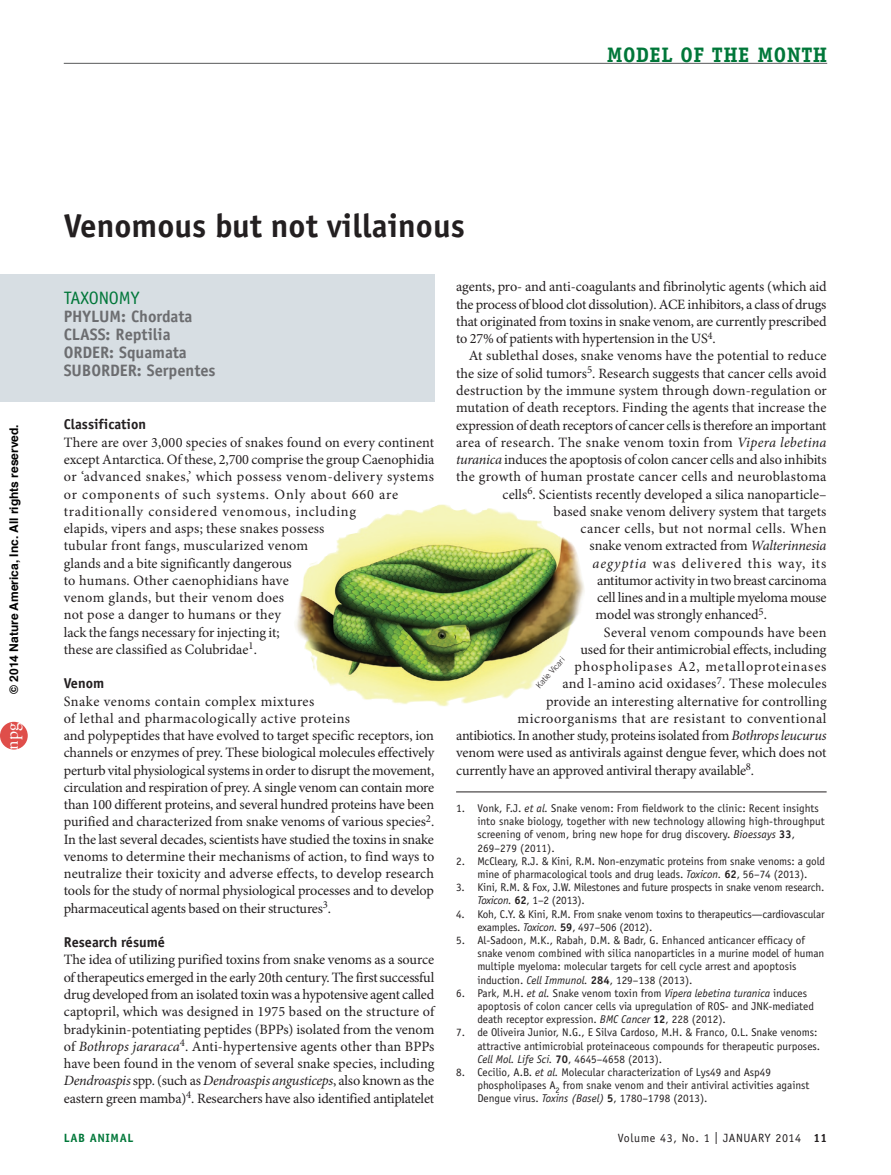
<style>
.page{position:relative;width:891px;height:1175px;background:#fff}
.page>*{position:absolute;margin:0;border:0;box-sizing:border-box;transform-origin:0 0}
.t1{font:700 33px "Officina Sans Std";color:#231f20}
.t2{font:700 21px "Officina Serif Std";letter-spacing:.025em;color:#007739}
.t3{font:18px "Officina Sans Std";color:#007739}
.t4{font:18px "Adobe Garamond Pro";color:#fff}
.t5{font:700 16.5px/18px "Officina Sans Std";letter-spacing:-.005em;color:#6c6d70}
.t6{font:14.25px/17.2px "Minion Pro";color:#231f20;text-align:justify}
.t7{font:14.25px "Minion Pro";letter-spacing:-.02em;color:#231f20}
.t8{font:14.25px "Minion Pro";letter-spacing:.02em;color:#231f20}
.t9{font:14.25px "Minion Pro";letter-spacing:-.025em;color:#231f20}
.t10{font:14.25px "Minion Pro";letter-spacing:.035em;color:#231f20}
.t11{font:14.25px "Minion Pro";letter-spacing:.055em;color:#231f20}
.t12{font:14.25px "Minion Pro";letter-spacing:.03em;color:#231f20}
.t13{font:700 14.25px "Officina Sans Std";color:#231f20}
.t14{font:14.25px "Minion Pro";letter-spacing:.065em;color:#231f20}
.t15{font:700 12px "Helvetica";color:#000}
.t16{font:12px "Officina Sans Std";letter-spacing:.05em;color:#231f20}
.t17{font:700 12px "Officina Sans Std";letter-spacing:.05em;color:#007739}
.t18{font:11.25px/13.2px "Officina Sans Std";color:#231f20}
.t19{font:300 8.25px "Trade Gothic LT Std";color:#231f20}
.s1{font-family:"Arial"}
.s2{font-style:italic}
.s3{font-weight:700}
.s4{font-family:"Officina Serif Std";font-weight:700}
</style>
<div class="page">
<div style="left:0;top:274px;width:435px;height:128px;background:#d7dee3"></div>
<hr style="left:456px;top:791px;width:371px;height:1px;background:#231f20">
<img style="left:295px;top:504px;width:290px;height:202px">
<hr style="left:64px;top:63px;width:763px;height:1px;background:#57585a">
<div style="left:0;top:722px;width:28px;height:27px;background:#df4e4a;border-radius:50%"></div>
<h2 class="t2" style="left:607px;top:41px;width:222px">MODEL OF THE MONTH</h2>
<p class="t15" style="left:4px;top:693px;width:271px;rotate:-90deg">© 201<span class="s1">4</span> Nature America, Inc. All rights reserved.</p>
<p class="t4" style="left:1px;top:749px;width:28px;rotate:-90deg">npg</p>
<h1 class="t1" style="left:64px;top:205px;width:403px">Venomous but not villainous</h1>
<p class="t3" style="left:64px;top:287px;width:77px">Taxonomy</p>
<p class="t5" style="left:64px;top:307px;width:153px">PHYLUM: Chordata<br>Class: Reptilia<br>Order: Squamata<br>SUBORDER: Serpentes</p>
<p class="t13" style="left:64px;top:416px;width:84px">Classification</p>
<p class="t6" style="left:64px;top:434px;width:372px;text-align:left">There are over 3,000 species of snakes found on every continent except Antarctica. Of these, 2,700 comprise the group Caenophidia or ‘advanced snakes,’ which possess venom-delivery systems or components of such systems. Only about 660 are traditionally considered venomous, including<br>elapids, vipers and asps; these snakes possess<br>tubular front fangs, muscularized venom<br>glands and a bite significantly dangerous<br>to humans. Other caenophidians have<br>venom glands, but their venom does<br>not pose a danger to humans or they<br>lack the fangs necessary for injecting it;<br>these are classified as Colubridae<sup>1</sup>.</p>
<p class="t13" style="left:64px;top:674px;width:42px">Venom</p>
<p class="t6" style="left:64px;top:693px;width:372px;text-align:left">Snake venoms contain complex mixtures<br>of lethal and pharmacologically active proteins<br>and polypeptides that have evolved to target specific receptors, ion channels or enzymes of prey. These biological molecules effectively perturb vital physiological systems in order to disrupt the movement, circulation and respiration of prey. A single venom can contain more than 100 different proteins, and several hundred proteins have been purified and characterized from snake venoms of various species<sup>2</sup>.<br>In the last several decades, scientists have studied the toxins in snake venoms to determine their mechanisms of action, to find ways to neutralize their toxicity and adverse effects, to develop research tools for the study of normal physiological processes and to develop pharmaceutical agents based on their structures<sup>3</sup>.</p>
<p class="t13" style="left:64px;top:933px;width:103px">Research résumé</p>
<p class="t6" style="left:64px;top:951px;width:372px">The idea of utilizing purified toxins from snake venoms as a source of therapeutics emerged in the early 20th century. The first successful drug developed from an isolated toxin was a hypotensive agent called captopril, which was designed in 1975 based on the structure of bradykinin-potentiating peptides (BPPs) isolated from the venom of <span class="s2">Bothrops jararaca</span><sup>4</sup>. Anti-hypertensive agents other than BPPs have been found in the venom of several snake species, including <span class="s2">Dendroaspis</span> spp. (such as <span class="s2">Dendroaspis angusticeps</span>, also known as the eastern green mamba)<sup>4</sup>. Researchers have also identified antiplatelet</p>
<p class="t6" style="left:456px;top:279px;width:372px">agents, pro- and anti-coagulants and fibrinolytic agents (which aid the process of blood clot dissolution). ACE inhibitors, a class of drugs that originated from toxins in snake venom, are currently prescribed to 27% of patients with hypertension in the US<sup>4</sup>.</p>
<p class="t6" style="left:469px;top:348px;width:359px">At sublethal doses, snake venoms have the potential to reduce</p>
<p class="t6" style="left:456px;top:365px;width:372px">the size of solid tumors<sup>5</sup>. Research suggests that cancer cells avoid</p>
<p class="t6" style="left:456px;top:382px;width:372px">destruction by the immune system through down-regulation or</p>
<p class="t6" style="left:456px;top:399px;width:372px">mutation of death receptors. Finding the agents that increase the</p>
<p class="t7" style="left:456px;top:416px;width:372px">expression of death receptors of cancer cells is therefore an important</p>
<p class="t8" style="left:456px;top:434px;width:372px">area of research. The snake venom toxin from <span class="s2">Vipera lebetina</span></p>
<p class="t6" style="left:456px;top:451px;width:372px"><span class="s2">turanica</span> induces the apoptosis of colon cancer cells and also inhibits</p>
<p class="t8" style="left:456px;top:468px;width:372px">the growth of human prostate cancer cells and neuroblastoma</p>
<p class="t6" style="left:503px;top:486px;width:326px">cells<sup>6</sup>. Scientists recently developed a silica nanoparticle–</p>
<p class="t6" style="left:554px;top:503px;width:274px">based snake venom delivery system that targets</p>
<p class="t12" style="left:581px;top:520px;width:247px">cancer cells, but not normal cells. When</p>
<p class="t6" style="left:590px;top:537px;width:238px">snake venom extracted from <span class="s2">Walterinnesia</span></p>
<p class="t14" style="left:593px;top:554px;width:235px"><span class="s2">aegyptia</span> was delivered this way, its</p>
<p class="t7" style="left:597px;top:572px;width:231px">antitumor activity in two breast carcinoma</p>
<p class="t9" style="left:597px;top:589px;width:231px">cell lines and in a multiple myeloma mouse</p>
<p class="t6" style="left:596px;top:607px;width:173px">model was strongly enhanced<sup>5</sup>.</p>
<p class="t6" style="left:604px;top:624px;width:224px">Several venom compounds have been</p>
<p class="t6" style="left:581px;top:641px;width:247px">used for their antimicrobial effects, including</p>
<p class="t11" style="left:575px;top:658px;width:253px">phospholipases A2, metalloproteinases</p>
<p class="t6" style="left:563px;top:675px;width:266px">and l-amino acid oxidases<sup>7</sup>. These molecules</p>
<p class="t6" style="left:546px;top:693px;width:282px">provide an interesting alternative for controlling</p>
<p class="t10" style="left:518px;top:710px;width:310px">microorganisms that are resistant to conventional</p>
<p class="t9" style="left:456px;top:727px;width:372px">antibiotics. In another study, proteins isolated from <span class="s2">Bothrops leucurus</span></p>
<p class="t6" style="left:456px;top:744px;width:372px">venom were used as antivirals against dengue fever, which does not</p>
<p class="t7" style="left:456px;top:761px;width:300px">currently have an approved antiviral therapy available<sup>8</sup>.</p>
<p class="t18" style="left:477px;top:801px;width:349px;text-indent:-21px">1. Vonk, F.J. <span class="s2">et al.</span> Snake venom: From fieldwork to the clinic: Recent insights into snake biology, together with new technology allowing high-throughput screening of venom, bring new hope for drug discovery. <span class="s2">Bioessays</span> <span class="s3">33</span>, 269–279 (2011).</p>
<p class="t18" style="left:456px;top:854px;width:371px;text-align:center">2. McCleary, R.J. &amp; Kini, R.M. Non-enzymatic proteins from snake venoms: a gold mine of pharmacological tools and drug leads. <span class="s2">Toxicon.</span> <span class="s3">62</span>, 56–74 (2013).</p>
<p class="t18" style="left:477px;top:880px;width:349px;text-indent:-21px">3. Kini, R.M. &amp; Fox, J.W. Milestones and future prospects in snake venom research.<br><span class="s2">Toxicon.</span> <span class="s3">62</span>, 1–2 (2013).</p>
<p class="t18" style="left:477px;top:907px;width:349px;text-indent:-21px">4. Koh, C.Y. &amp; Kini, R.M. From snake venom toxins to therapeutics—cardiovascular examples. <span class="s2">Toxicon.</span> <span class="s3">59</span>, 497–506 (2012).</p>
<p class="t18" style="left:477px;top:933px;width:349px;text-indent:-21px">5. Al-Sadoon, M.K., Rabah, D.M. &amp; Badr, G. Enhanced anticancer efficacy of snake venom combined with silica nanoparticles in a murine model of human multiple myeloma: molecular targets for cell cycle arrest and apoptosis induction. <span class="s2">Cell Immunol.</span> <span class="s3">284</span>, 129–138 (2013).</p>
<p class="t18" style="left:477px;top:986px;width:338px;text-indent:-21px">6. Park, M.H. <span class="s2">et al.</span> Snake venom toxin from <span class="s2">Vipera lebetina turanica</span> induces apoptosis of colon cancer cells via upregulation of ROS- and JN K-mediated death receptor expression. <span class="s2">BMC Cancer</span> <span class="s3">12</span>, 228 (2012).</p>
<p class="t18" style="left:477px;top:1026px;width:344px;text-indent:-21px">7. de Oliveira Junior, N .G., E Silva Cardoso, M.H. &amp; Franco, O.L. Snake venoms: attractive antimicrobial proteinaceous compounds for therapeutic purposes.<br><span class="s2">Cell Mol. Life Sci.</span> <span class="s3">70</span>, 4645–4658 (2013).</p>
<p class="t18" style="left:477px;top:1065px;width:334px;text-indent:-21px">8. Cecilio, A.B. <span class="s2">et al.</span> Molecular characterization of Lys49 and Asp49 phospholipases A<sub>2</sub> from snake venom and their antiviral activities against<br>Dengue virus. <span class="s2">Toxins (Basel)</span> <span class="s3">5</span>, 1780–1798 (2013).</p>
<p class="t19" style="left:534px;top:684px;width:40px;rotate:-49deg">Katie Vicari</p>
<p class="t17" style="left:64px;top:1130px;width:71px">LAB ANIMAL</p>
<p class="t16" style="left:618px;top:1131px;width:211px">Volume 43, No. 1 | JAN UARY 2014 <span class="s4">11</span></p>
</div>
